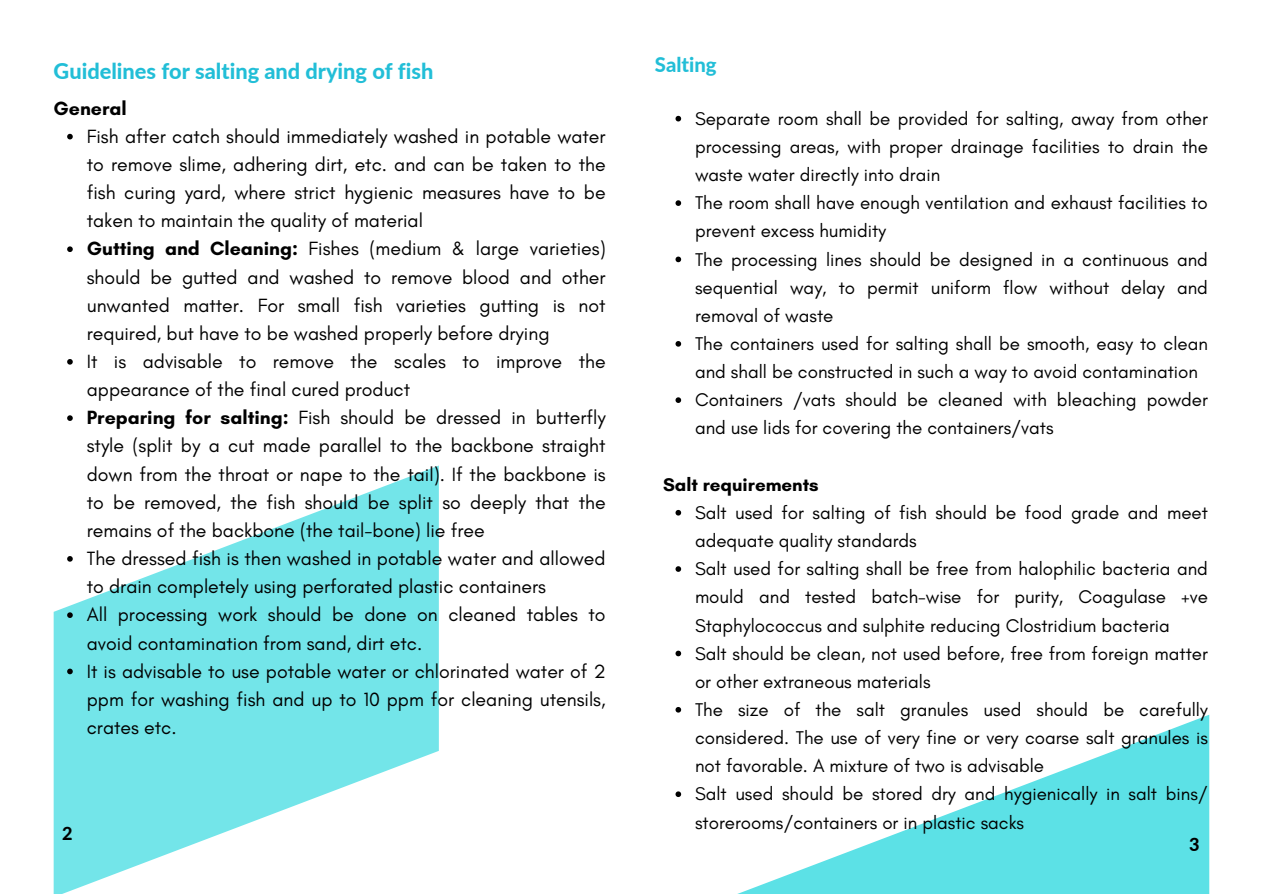
<style>
.page{position:relative;width:1263px;height:894px;background:#fff}
.page>*{position:absolute;margin:0;border:0;box-sizing:border-box;transform-origin:0 0}
.t1{font:800 21.75px "Lato";color:#22bed7}
.t2{font:800 20.25px "Lato";color:#22bed7}
.t3{font:19.5px/28.2px "Glacial Indifference";color:#000;text-align:justify}
.t4{font:700 19.5px "Glacial Indifference";color:#000}
.t5{font:18.75px/28.2px "Glacial Indifference";color:#000}
.t6{font:700 18.75px "Glacial Indifference";color:#000}
.t7{font:800 18px "Lato";color:#000}
.s1{font-weight:700}
</style>
<div class="page">
<svg style="left:740px;top:715px;width:469px;height:178px"></svg>
<svg style="left:54px;top:465px;width:385px;height:428px;fill:#73e5e9"></svg>
<svg style="left:67px;top:134px;width:6px;height:5px"></svg>
<svg style="left:67px;top:246px;width:6px;height:6px"></svg>
<svg style="left:67px;top:359px;width:6px;height:5px"></svg>
<svg style="left:67px;top:415px;width:6px;height:6px"></svg>
<svg style="left:67px;top:556px;width:6px;height:5px"></svg>
<svg style="left:67px;top:612px;width:6px;height:5px"></svg>
<svg style="left:67px;top:668px;width:6px;height:6px"></svg>
<svg style="left:675px;top:116px;width:6px;height:5px"></svg>
<svg style="left:675px;top:200px;width:6px;height:6px"></svg>
<svg style="left:675px;top:256px;width:6px;height:6px"></svg>
<svg style="left:675px;top:341px;width:6px;height:5px"></svg>
<svg style="left:675px;top:397px;width:6px;height:6px"></svg>
<svg style="left:675px;top:510px;width:6px;height:5px"></svg>
<svg style="left:675px;top:566px;width:6px;height:5px"></svg>
<svg style="left:675px;top:650px;width:6px;height:6px"></svg>
<svg style="left:675px;top:707px;width:6px;height:5px"></svg>
<svg style="left:675px;top:791px;width:6px;height:5px"></svg>
<h1 class="t1" style="left:54px;top:58px;width:381px">Guidelines for salting and drying of fish</h1>
<h2 class="t4" style="left:54px;top:96px;width:75px">General</h2>
<p class="t3" style="left:87px;top:122px;width:520px">Fish after catch should immediately washed in potable water to remove slime, adhering dirt, etc. and can be taken to the fish curing yard, where strict hygienic measures have to be taken to maintain the quality of material</p>
<p class="t3" style="left:87px;top:234px;width:520px"><span class="s1">Gutting and Cleaning:</span> Fishes (medium &amp; large varieties) should be gutted and washed to remove blood and other unwanted matter. For small fish varieties gutting is not required, but have to be washed properly before drying</p>
<p class="t3" style="left:87px;top:347px;width:520px">It is advisable to remove the scales to improve the appearance of the final cured product</p>
<p class="t3" style="left:87px;top:403px;width:520px"><span class="s1">Preparing for salting:</span> Fish should be dressed in butterfly style (split by a cut made parallel to the backbone straight down from the throat or nape to the tail). If the backbone is to be removed, the fish should be split so deeply that the remains of the backbone (the tail-bone) lie free</p>
<p class="t3" style="left:87px;top:544px;width:520px">The dressed fish is then washed in potable water and allowed to drain completely using perforated plastic containers</p>
<p class="t3" style="left:87px;top:600px;width:520px">All processing work should be done on cleaned tables to avoid contamination from sand, dirt etc.</p>
<p class="t3" style="left:87px;top:656px;width:520px">It is advisable to use potable water or chlorinated water of 2 ppm for washing fish and up to 10 ppm for cleaning utensils, crates etc.</p>
<p class="t7" style="left:62px;top:822px;width:12px">2</p>
<p class="t2" style="left:655px;top:52px;width:63px">Salting</p>
<h1 class="t5" style="left:695px;top:104px;width:514px;text-align:justify">Separate room shall be provided for salting, away from other processing areas, with proper drainage facilities to drain the waste water directly into drain</h1>
<p class="t5" style="left:695px;top:188px;width:514px">The room shall have enough ventilation and exhaust facilities to prevent excess humidity</p>
<p class="t5" style="left:695px;top:245px;width:514px;text-align:justify">The processing lines should be designed in a continuous and sequential way, to permit uniform flow without delay and removal of waste</p>
<p class="t5" style="left:695px;top:329px;width:514px">The containers used for salting shall be smooth, easy to clean and shall be constructed in such a way to avoid contamination</p>
<p class="t5" style="left:695px;top:385px;width:514px">Containers /vats should be cleaned with bleaching powder and use lids for covering the containers/vats</p>
<p class="t6" style="left:663px;top:473px;width:157px">Salt requirements</p>
<h2 class="t5" style="left:695px;top:498px;width:514px">Salt used for salting of fish should be food grade and meet adequate quality standards</h2>
<p class="t5" style="left:695px;top:554px;width:514px;text-align:justify">Salt used for salting shall be free from halophilic bacteria and mould and tested batch-wise for purity, Coagulase +ve Staphylococcus and sulphite reducing Clostridium bacteria</p>
<p class="t5" style="left:695px;top:638px;width:514px">Salt should be clean, not used before, free from foreign matter or other extraneous materials</p>
<p class="t5" style="left:695px;top:695px;width:514px;text-align:justify">The size of the salt granules used should be carefully considered. The use of very fine or very coarse salt granules is not favorable. A mixture of two is advisable</p>
<p class="t5" style="left:695px;top:779px;width:514px">Salt used should be stored dry and hygienically in salt bins/ storerooms/containers or in plastic sacks</p>
<p class="t7" style="left:1189px;top:833px;width:12px">3</p>
</div>
